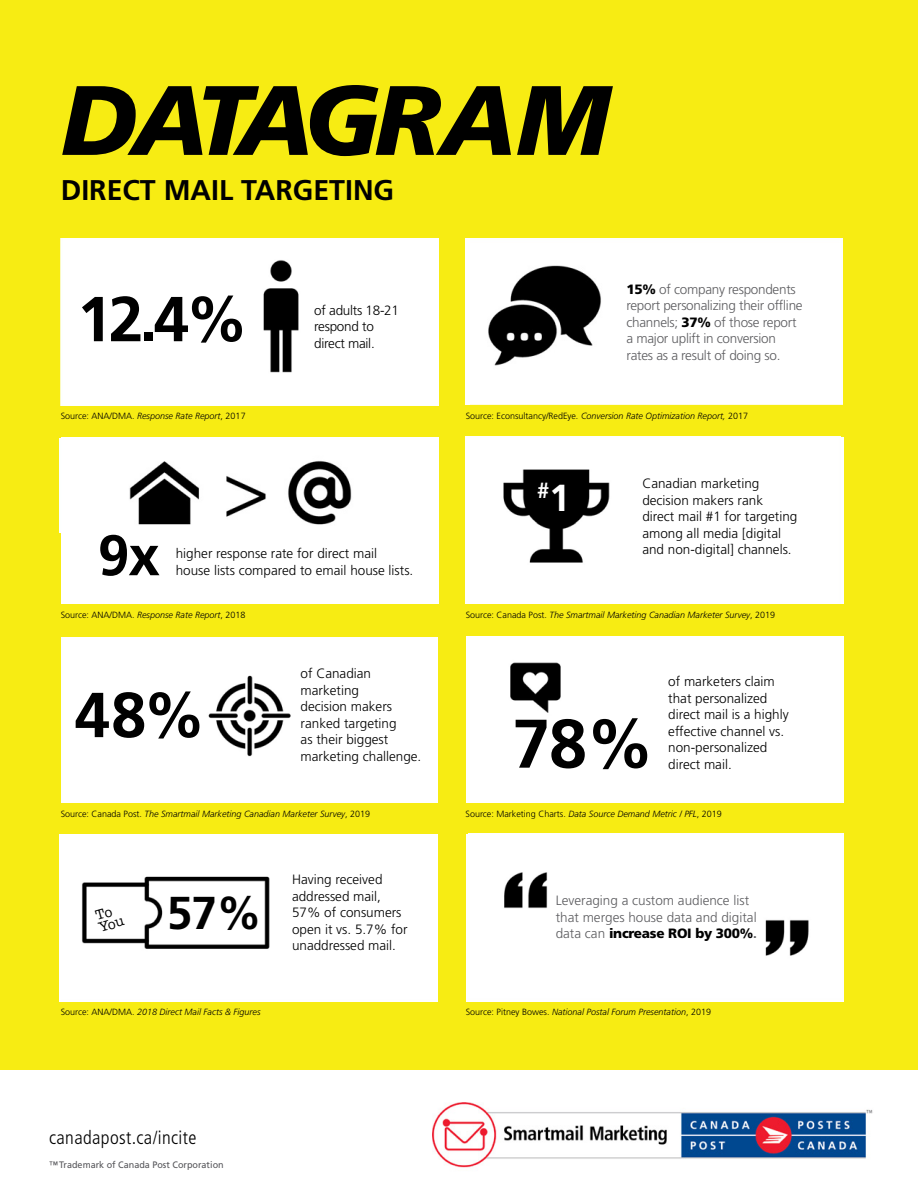
<style>
.page{position:relative;width:918px;height:1188px;background:#fff}
.page>*{position:absolute;margin:0;border:0;box-sizing:border-box;transform-origin:0 0}
.t1{font:italic 900 98.4px "Frutiger LT Std";letter-spacing:-.06em;color:#000}
.Articles_Body_Text{font:700 68.7px "Frutiger LT Std";color:#000}
.Articles_Body_Text-2{font:700 63.45px "Frutiger LT Std";color:#000}
.Articles_Body_Text-3{font:700 57px "Frutiger LT Std";color:#000}
.Articles_Body_Text-4{font:700 46.05px "Frutiger LT Std";color:#000}
.t2{font:700 28.5px "Frutiger LT Std";color:#000}
.Articles_Body_Text-5{font:700 21.9px "Frutiger LT Std";color:#fff}
.t3{font:300 condensed 18.75px "Frutiger LT Std";letter-spacing:.02em;color:#000}
.typewriter_font{font:14.25px/12px "American Typewriter";color:#000}
.Case_Study_Body_Text{font:300 13.5px/16.5px "Frutiger LT Std";color:#000}
.Articles_Body_Text-6{font:300 13.5px/16.5px "Frutiger LT Std";letter-spacing:-.02em;color:#5d5d60}
.Articles_Body_Text-7{font:300 13.5px/16.5px "Frutiger LT Std";color:#5d5d60}
.Case_Study_Body_Text-2{font:300 13.5px/16.5px "Frutiger LT Std";letter-spacing:-.02em;color:#000}
.t4{font:9.45px "Frutiger LT Std";color:#56565a;scale:.96 1}
.t5{font:italic 300 9px "Frutiger LT Std";color:#000}
.t6{font:300 9px "Frutiger LT Std";color:#000}
.s1{font-style:italic}
.s2{font-style:normal}
.s3{font-weight:900;color:#000}
.s4{font-size:37.65px}
.s5{font-weight:700}
</style>
<div class="page">
<div style="left:0;top:0;width:918px;height:1069px;background:#f7ec13"></div>
<div style="left:61px;top:239px;width:377px;height:166px;background:#fff"></div>
<img style="left:470px;top:239px;width:373px;height:166px">
<div style="left:61px;top:437px;width:378px;height:167px;background:#fff"></div>
<img style="left:60px;top:438px;width:292px;height:94px">
<img style="left:466px;top:437px;width:375px;height:167px">
<div style="left:61px;top:637px;width:376px;height:166px;background:#fff"></div>
<div style="left:466px;top:636px;width:378px;height:167px;background:#fff"></div>
<img style="left:510px;top:662px;width:51px;height:51px">
<div style="left:60px;top:834px;width:378px;height:167px;background:#fff"></div>
<img style="left:82px;top:876px;width:188px;height:73px">
<div style="left:469px;top:834px;width:375px;height:166px;background:#fff"></div>
<img style="left:433px;top:1102px;width:440px;height:66px">
<p class="t1" style="left:61px;top:62px;width:550px">DATAGRAM</p>
<p class="t2" style="left:61px;top:173px;width:335px">DIRECT MAIL TARGETING</p>
<p class="Articles_Body_Text-2" style="left:77px;top:282px;width:173px">12.4%</p>
<p class="Case_Study_Body_Text-2" style="left:314px;top:302px;width:86px">of adults 18-21 respond to direct mail.</p>
<p class="t6" style="left:61px;top:411px;width:186px">Source: ANA/DMA. <span class="s1">Response Rate Report</span>, 2017</p>
<p class="Articles_Body_Text-3" style="left:98px;top:522px;width:64px">9x</p>
<p class="Case_Study_Body_Text" style="left:176px;top:546px;width:239px">higher response rate for direct mail house lists compared to email house lists.</p>
<p class="t6" style="left:61px;top:609px;width:186px">Source: ANA/DMA. <span class="s1">Response Rate Report</span>, 2018</p>
<p class="Articles_Body_Text-2" style="left:75px;top:678px;width:133px">48%</p>
<p class="Case_Study_Body_Text" style="left:301px;top:666px;width:122px">of Canadian marketing<br>decision makers ranked targeting<br>as their biggest marketing challenge.</p>
<p class="t5" style="left:61px;top:808px;width:311px"><span class="s2">Source: Canada Post.</span> The Smartmail Marketing Canadian Marketer Survey<span class="s2">, 2019</span></p>
<p class="typewriter_font" style="left:94px;top:910px;width:27px;rotate:-16deg">To<br>You</p>
<p class="Articles_Body_Text-4" style="left:167px;top:886px;width:97px">57%</p>
<p class="t5" style="left:61px;top:1007px;width:201px"><span class="s2">Source: ANA/DMA.</span> 2018 Direct Mail Facts &amp; Figures</p>
<p class="Case_Study_Body_Text" style="left:292px;top:871px;width:117px">Having received addressed mail,<br>57% of consumers open it vs. 5.7% for unaddressed mail.</p>
<h3 class="t3" style="left:49px;top:1127px;width:149px">canadapost.ca/incite</h3>
<p class="t4" style="left:49px;top:1159px;width:183px">™ Trademark of Canada Post Corporation</p>
<p class="Articles_Body_Text-6" style="left:627px;top:281px;width:178px"><span class="s3">15%</span> of company respondents report personalizing their offline channels; <span class="s3">37%</span> of those report a major uplift in conversion rates as a result of doing so.</p>
<p class="t5" style="left:466px;top:411px;width:284px"><span class="s2">Source: Econsultancy/RedEye</span>. Conversion Rate Optimization Report, <span class="s2">2017</span></p>
<p class="Articles_Body_Text-5" style="left:537px;top:478px;width:34px">#<span class="s4">1</span></p>
<p class="Case_Study_Body_Text" style="left:642px;top:475px;width:157px">Canadian marketing decision makers rank direct mail #1 for targeting among all media [digital and non-digital] channels.</p>
<p class="t5" style="left:466px;top:610px;width:311px"><span class="s2">Source: Canada Post.</span> The Smartmail Marketing Canadian Marketer Survey<span class="s2">, 2019</span></p>
<p class="Articles_Body_Text" style="left:512px;top:703px;width:144px">78%</p>
<p class="Case_Study_Body_Text" style="left:668px;top:674px;width:122px">of marketers claim that personalized direct mail is a highly effective channel vs. non-personalized direct mail.</p>
<p class="t6" style="left:466px;top:808px;width:258px">Source: Marketing Charts. <span class="s1">Data Source Demand Metric / PFL</span>, 2019</p>
<p class="Articles_Body_Text-7" style="left:556px;top:892px;width:203px">Leveraging a custom audience list that merges house data and digital data can <span class="s3">increase ROI by 300%</span><span class="s5">.</span></p>
<p class="t5" style="left:466px;top:1007px;width:247px"><span class="s2">Source: Pitney Bowes.</span> National Postal Forum Presentation<span class="s2">, 2019</span></p>
</div>
